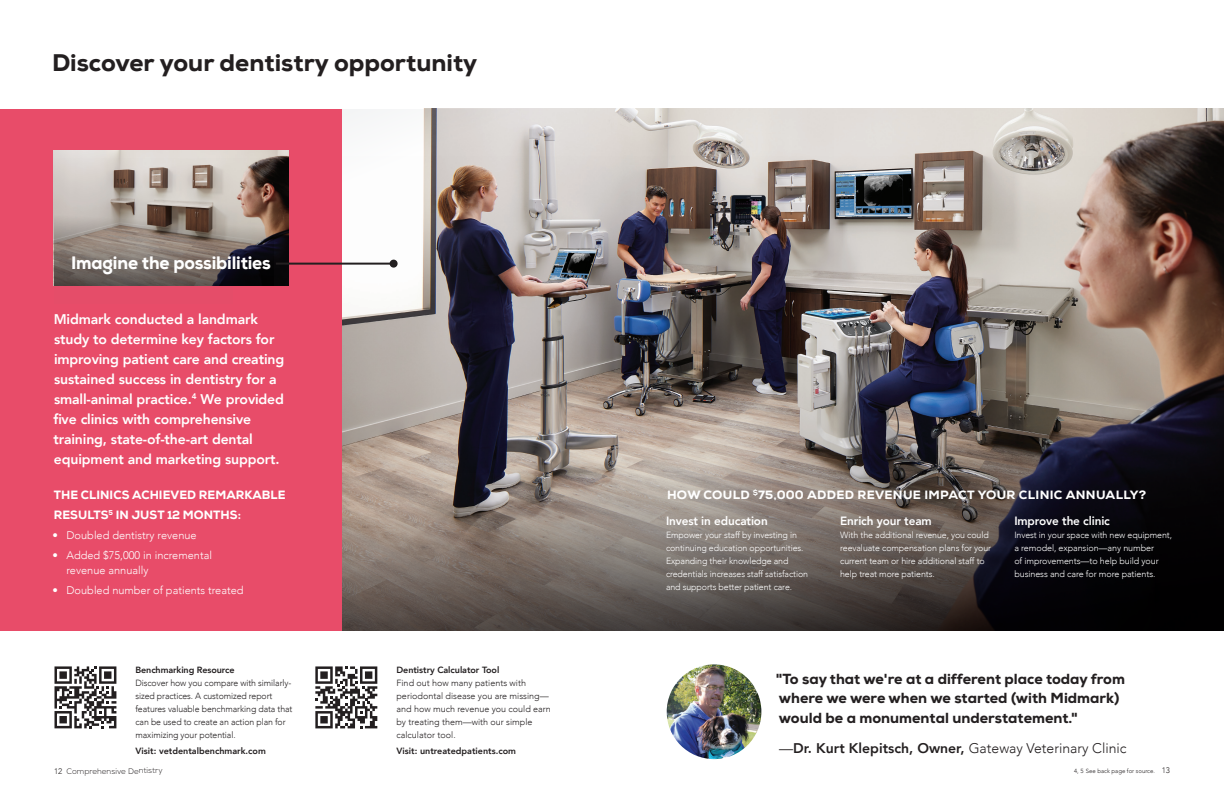
<style>
.page{position:relative;width:1224px;height:792px;background:#fff}
.page>*{position:absolute;margin:0;border:0;box-sizing:border-box;transform-origin:0 0}
.t1{font:800 24px "Nexa";color:#231f20}
.t2{font:800 18px "Nexa";letter-spacing:-.01em;color:#fff}
.t3{font:800 14.6px/19.5px "Nexa";color:#231f20}
.t4{font:800 14px/20px "Avenir";letter-spacing:-.01em;color:#fff}
.t5{font:300 14px "Avenir";color:#231f20}
.t6{font:800 12px "Nexa";letter-spacing:.025em;color:#fff}
.t7{font:800 12px/20px "Nexa";letter-spacing:.005em;color:#fff}
.t8{font:800 12px "Avenir";letter-spacing:-.01em;color:#fff}
.t9{font:300 11px/15px "Avenir";color:#fff}
.t10{font:300 9px/13px "Avenir";letter-spacing:-.01em;color:#fff}
.t11{font:300 9px/13px "Avenir";letter-spacing:-.01em;color:#231f20}
.t12{font:800 9px "Avenir";color:#231f20}
.t13{font:300 8px "Nexa";letter-spacing:-.005em;color:#231f20}
.t14{font:300 8px "Avenir";color:#231f20}
.t15{font:300 6px "Avenir";color:#231f20}
.s1{font-weight:800}
.s2{font-family:"Avenir"}
</style>
<div class="page">
<img style="left:833px;top:109px;width:391px;height:48px">
<div style="left:0;top:109px;width:342px;height:522px;background:#e84c69"></div>
<img style="left:54px;top:151px;width:234px;height:135px">
<svg style="left:54px;top:158px;width:220px;height:128px;background:#928780"></svg>
<svg style="left:342px;top:109px;width:491px;height:48px;fill:#e0dcd8"></svg>
<img style="left:342px;top:157px;width:882px;height:474px">
<img style="left:667px;top:664px;width:94px;height:95px;border-radius:47px">
<svg style="left:54px;top:666px;width:62px;height:62px"></svg>
<svg style="left:315px;top:666px;width:62px;height:62px"></svg>
<hr style="left:276px;top:263px;width:118px;height:2px;background:#231f20">
<div style="left:390px;top:260px;width:8px;height:8px;background:#231f20;border-radius:50%"></div>
<h1 class="t1" style="left:52px;top:47px;width:427px">Discover your dentistry opportunity</h1>
<h2 class="t2" style="left:71px;top:251px;width:201px">Imagine the possibilities</h2>
<p class="t4" style="left:53px;top:309px;width:232px">Midmark conducted a landmark study to determine key factors for improving patient care and creating sustained success in dentistry for a small-animal practice.<sup>4</sup> We provided five clinics with comprehensive training, state-of-the-art dental equipment and marketing support.</p>
<h3 class="t7" style="left:54px;top:485px;width:233px">THE CLINICS ACHIEVED REMARKABLE<br>RESULTS<sup>5</sup> IN JUST 12 MONTHS:</h3>
<p class="t9" style="left:52px;top:527px;width:146px">• Doubled dentistry revenue</p>
<p class="t9" style="left:66px;top:548px;width:147px;text-indent:-14px">• Added $75,000 in incremental revenue annually</p>
<p class="t9" style="left:52px;top:583px;width:193px">• Doubled number of patients treated</p>
<p class="t12" style="left:136px;top:663px;width:101px">Benchmarking Resource</p>
<p class="t11" style="left:136px;top:677px;width:159px">Discover how you compare with similarly&shy;sized practices. A customized report features valuable benchmarking data that can be used to create an action plan for maximizing your potential.</p>
<p class="t12" style="left:136px;top:744px;width:132px">Visit: vetdentalbenchmark.com</p>
<p class="t12" style="left:396px;top:663px;width:104px">Dentistry Calculator Tool</p>
<p class="t11" style="left:396px;top:677px;width:156px">Find out how many patients with periodontal disease you are missing— and how much revenue you could earn by treating them—with our simple calculator tool.</p>
<p class="t12" style="left:396px;top:744px;width:121px">Visit: untreatedpatients.com</p>
<h3 class="t6" style="left:667px;top:487px;width:481px">HOW COULD <sup>$</sup>75,000 ADDED REVENUE IMPACT YOUR CLINIC ANNUALLY?</h3>
<h3 class="t8" style="left:666px;top:512px;width:103px">Invest in education</h3>
<p class="t10" style="left:666px;top:528px;width:144px">Empower your staff by investing in continuing education opportunities.<br>Expanding their knowledge and credentials increases staff satisfaction and supports better patient care.</p>
<h3 class="t8" style="left:840px;top:512px;width:93px">Enrich your team</h3>
<p class="t10" style="left:840px;top:528px;width:153px">With the additional revenue, you could reevaluate compensation plans for your current team or hire additional staff to help treat more patients.</p>
<h3 class="t8" style="left:1014px;top:512px;width:97px">Improve the clinic</h3>
<p class="t10" style="left:1014px;top:528px;width:159px">Invest in your space with new equipment, a remodel, expansion—any number<br>of improvements—to help build your business and care for more patients.</p>
<h3 class="t3" style="left:776px;top:669px;width:351px">"To say that we're at a different place today from where we were when we started (with Midmark) would be a monumental understatement."</h3>
<h3 class="t5" style="left:779px;top:740px;width:349px">—<span class="s1">Dr. Kurt Klepitsch, Owner,</span> Gateway Veterinary Clinic</h3>
<p class="t13" style="left:54px;top:766px;width:110px"><span class="s2">12</span> Comprehensive Dentistry</p>
<p class="t14" style="left:1162px;top:766px;width:10px">13</p>
<p class="t15" style="left:1074px;top:768px;width:82px">4, 5 See back page for source.</p>
</div>
